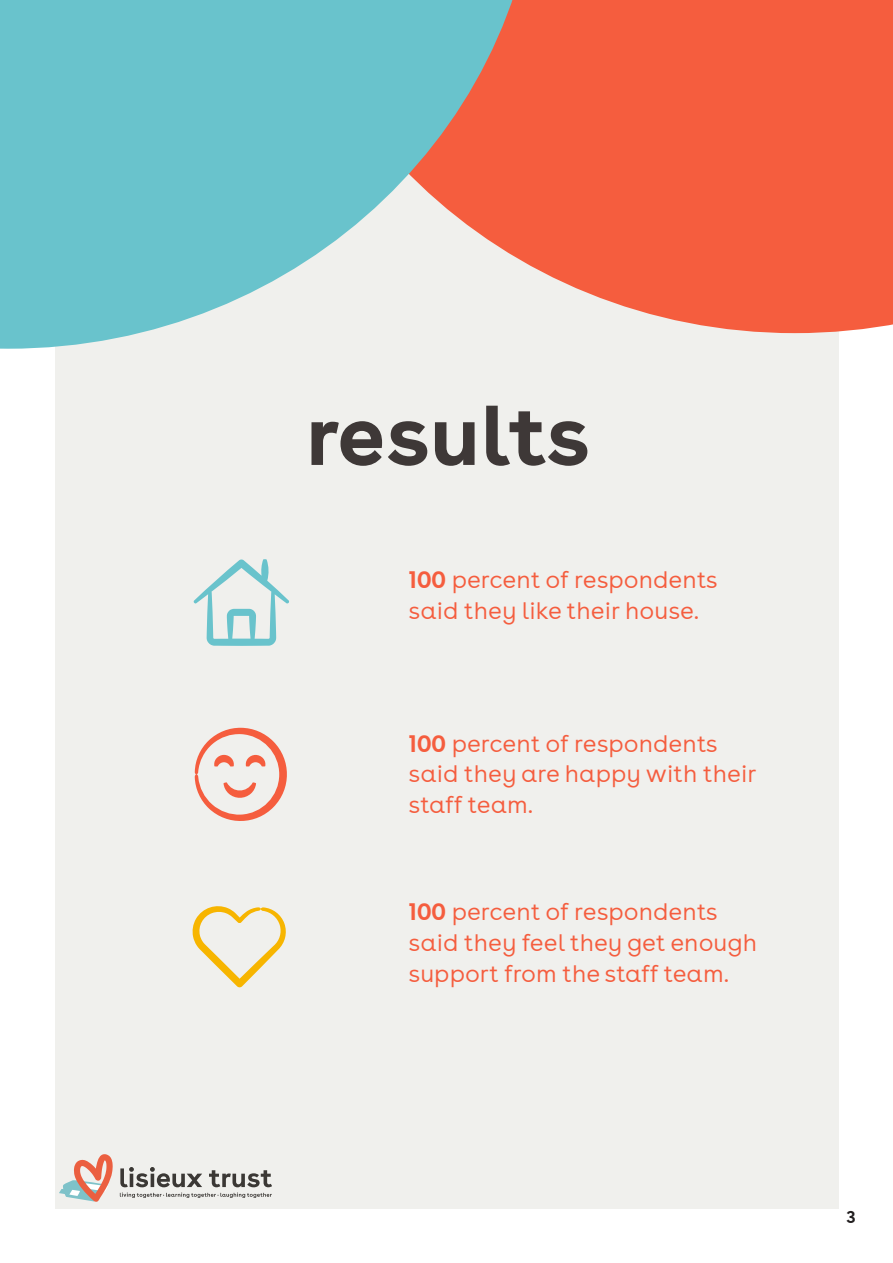
<style>
.page{position:relative;width:893px;height:1263px;background:#fff}
.page>*{position:absolute;margin:0;border:0;box-sizing:border-box;transform-origin:0 0}
.t1{font:700 90px "Buenos Aires";letter-spacing:-.01em;color:#3e3837}
.t2{font:300 25.5px/30.6px "Buenos Aires";color:#f55d3e}
.t3{font:700 18px "Buenos Aires";color:#231f20}
.s1{font-weight:700}
</style>
<div class="page">
<div style="left:56px;top:140px;width:783px;height:1069px;background:#f0f0ed"></div>
<svg style="left:120px;top:1167px;width:152px;height:31px"></svg>
<svg style="left:59px;top:1154px;width:54px;height:48px"></svg>
<div style="left:539px;top:0;width:354px;height:333px;background:#f55d3e"></div>
<svg style="left:0;top:0;width:539px;height:349px;fill:#69c3cc"></svg>
<svg style="left:193px;top:559px;width:96px;height:87px"></svg>
<svg style="left:194px;top:727px;width:93px;height:94px"></svg>
<svg style="left:192px;top:906px;width:94px;height:82px"></svg>
<p class="t1" style="left:306px;top:375px;width:286px">results</p>
<p class="t2" style="left:409px;top:564px;width:310px"><span class="s1">100</span> percent of respondents said they like their house.</p>
<p class="t2" style="left:409px;top:727px;width:349px"><span class="s1">100</span> percent of respondents said they are happy with their staff team.</p>
<p class="t2" style="left:409px;top:896px;width:350px"><span class="s1">100</span> percent of respondents said they feel they get enough support from the staff team.</p>
<p class="t3" style="left:847px;top:1205px;width:10px">3</p>
</div>
